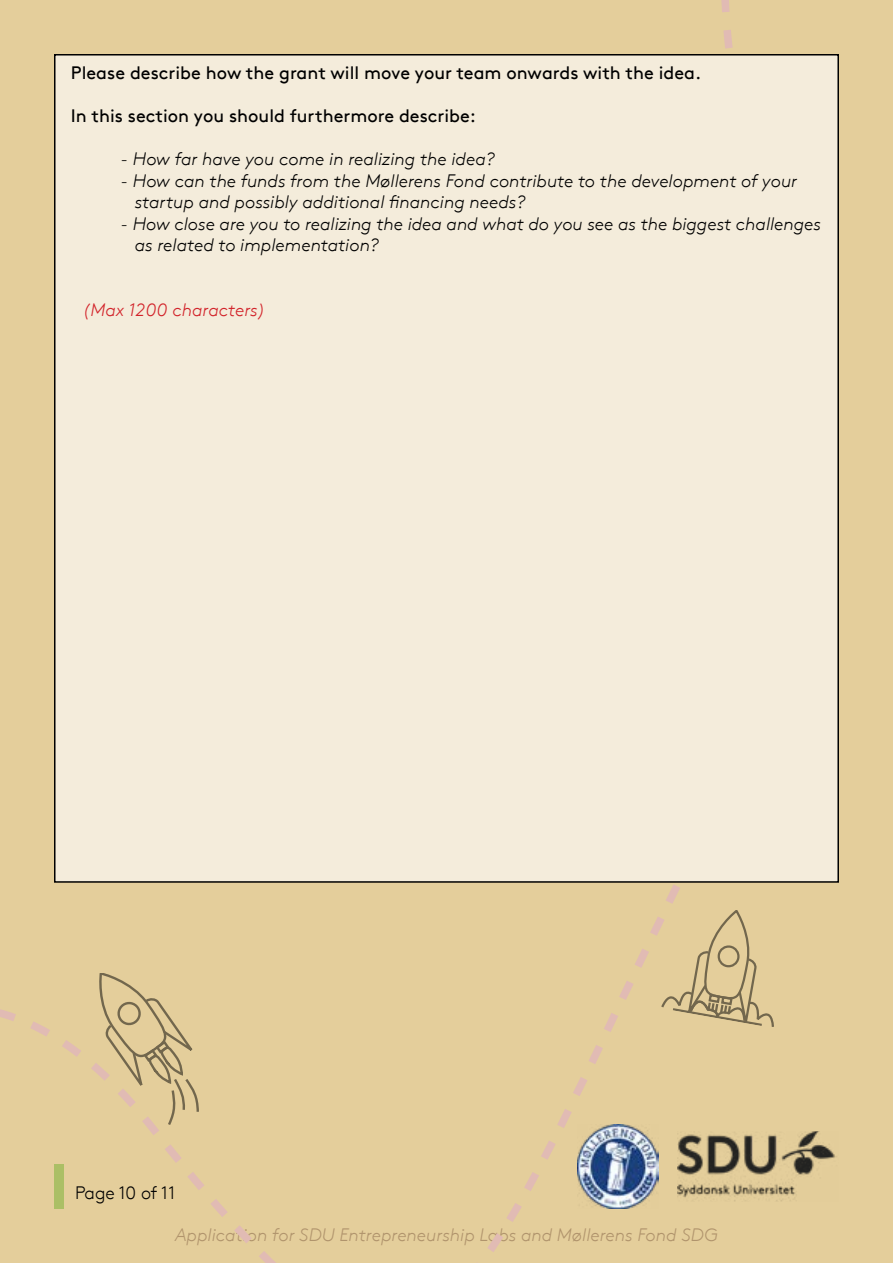
<style>
.page{position:relative;width:893px;height:1263px;background:#e4ce9b}
.page>*{position:absolute;margin:0;border:0;box-sizing:border-box;transform-origin:0 0}
.t1{font:italic 300 18px/21.6px "Brown Pro TT";color:#000}
.t2{font:18px "Brown Pro TT";color:#000}
.t3{font:italic 300 18px "Brown Pro TT";color:#7d5a3e}
.t4{font:italic 300 18px "Brown Pro TT";color:#d2232a}
.t5{font:300 18px "Brown Pro TT";color:#000}
</style>
<div class="page">
<div style="left:55px;top:55px;width:783px;height:827px;background:#f4ecdb"></div>
<div style="left:0;top:881px;width:201px;height:296px;background:#e4ce9b"></div>
<svg style="left:659px;top:911px;width:116px;height:117px;background:#d5c091"></svg>
<p class="t2" style="left:71px;top:59px;width:632px">Please describe how the grant will move your team onwards with the idea.</p>
<p class="t2" style="left:71px;top:102px;width:407px">In this section you should furthermore describe:</p>
<p class="t1" style="left:121px;top:147px;width:376px">- How far have you come in realizing the idea?</p>
<p class="t1" style="left:135px;top:168px;width:664px;text-indent:-14px">- How can the funds from the Møllerens Fond contribute to the development of your startup and possibly additional financing needs?</p>
<p class="t1" style="left:135px;top:211px;width:688px;text-indent:-14px">- How close are you to realizing the idea and what do you see as the biggest challenges as related to implementation?</p>
<p class="t4" style="left:83px;top:297px;width:185px">(Max 1200 characters)</p>
<p class="t5" style="left:75px;top:1179px;width:102px">Page 10 of 11</p>
<p class="t3" style="left:175px;top:1221px;width:544px">Application for SDU Entrepreneurship Labs and Møllerens Fond SDG</p>
</div>
